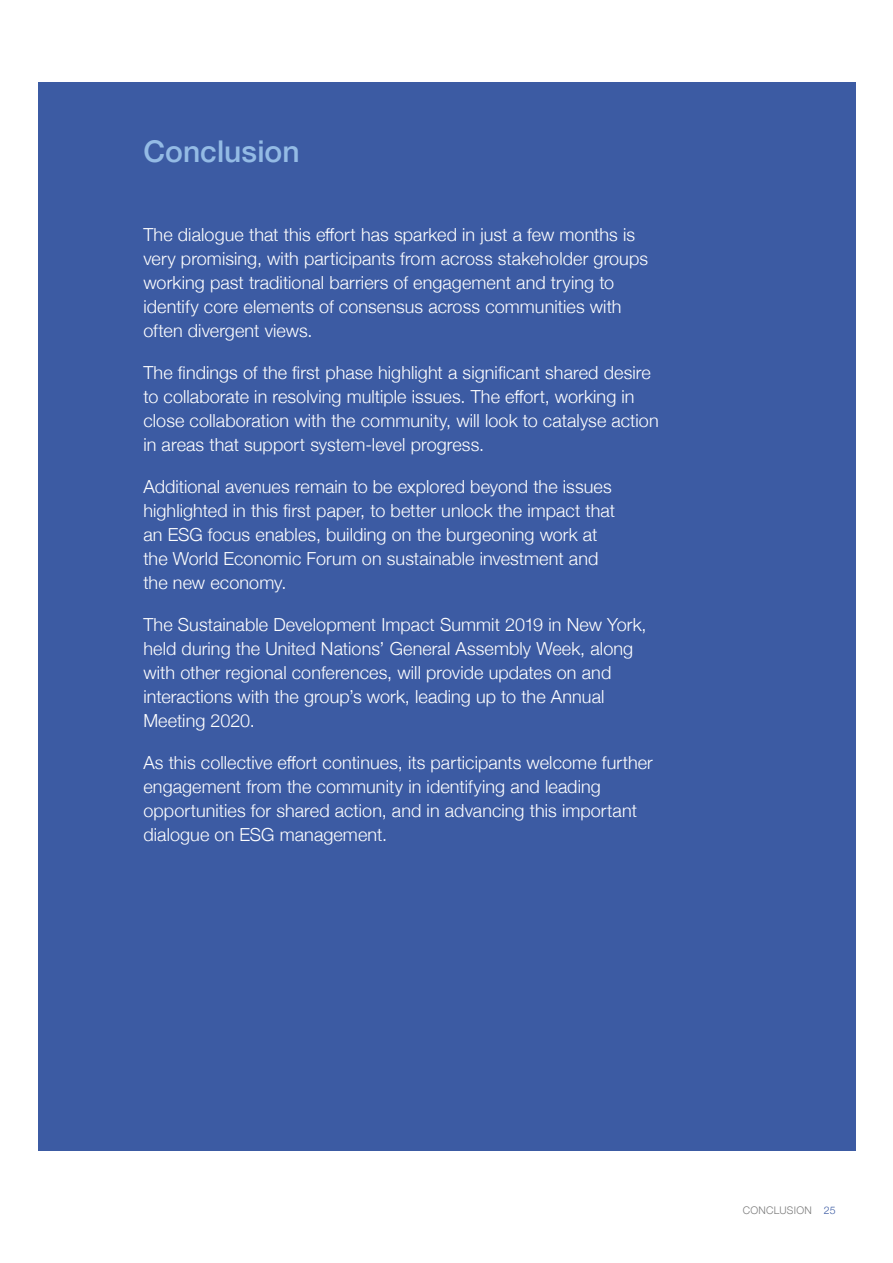
<style>
.page{position:relative;width:893px;height:1263px;background:#fff}
.page>*{position:absolute;margin:0;border:0;box-sizing:border-box;transform-origin:0 0}
.t1{font:500 30px "Helvetica Neue";color:#94bbe5}
.t2{font:300 18px/24px "Helvetica Neue";letter-spacing:.005em;color:#fff}
.t3{font:300 10.5px "Helvetica Neue";letter-spacing:.025em;color:#7c7c7c}
.s1{color:#3c5ba3}
</style>
<div class="page">
<div style="left:38px;top:82px;width:817px;height:1068px;background:#3c5ba3"></div>
<h1 class="t1" style="left:143px;top:127px;width:158px">Conclusion</h1>
<p class="t2" style="left:143px;top:221px;width:506px">The dialogue that this effort has sparked in just a few months is very promising, with participants from across stakeholder groups working past traditional barriers of engagement and trying to identify core elements of consensus across communities with often divergent views.</p>
<p class="t2" style="left:143px;top:359px;width:517px">The findings of the first phase highlight a significant shared desire to collaborate in resolving multiple issues. The effort, working in close collaboration with the community, will look to catalyse action in areas that support system-level progress.</p>
<p class="t2" style="left:143px;top:473px;width:473px">Additional avenues remain to be explored beyond the issues highlighted in this first paper, to better unlock the impact that an ESG focus enables, building on the burgeoning work at the World Economic Forum on sustainable investment and the new economy.</p>
<p class="t2" style="left:143px;top:611px;width:505px">The Sustainable Development Impact Summit 2019 in New York, held during the United Nations’ General Assembly Week, along with other regional conferences, will provide updates on and interactions with the group’s work, leading up to the Annual Meeting 2020.</p>
<p class="t2" style="left:143px;top:749px;width:511px">As this collective effort continues, its participants welcome further engagement from the community in identifying and leading opportunities for shared action, and in advancing this important dialogue on ESG management.</p>
<p class="t3" style="left:743px;top:1201px;width:94px">CONCLUSION <span class="s1">25</span></p>
</div>
